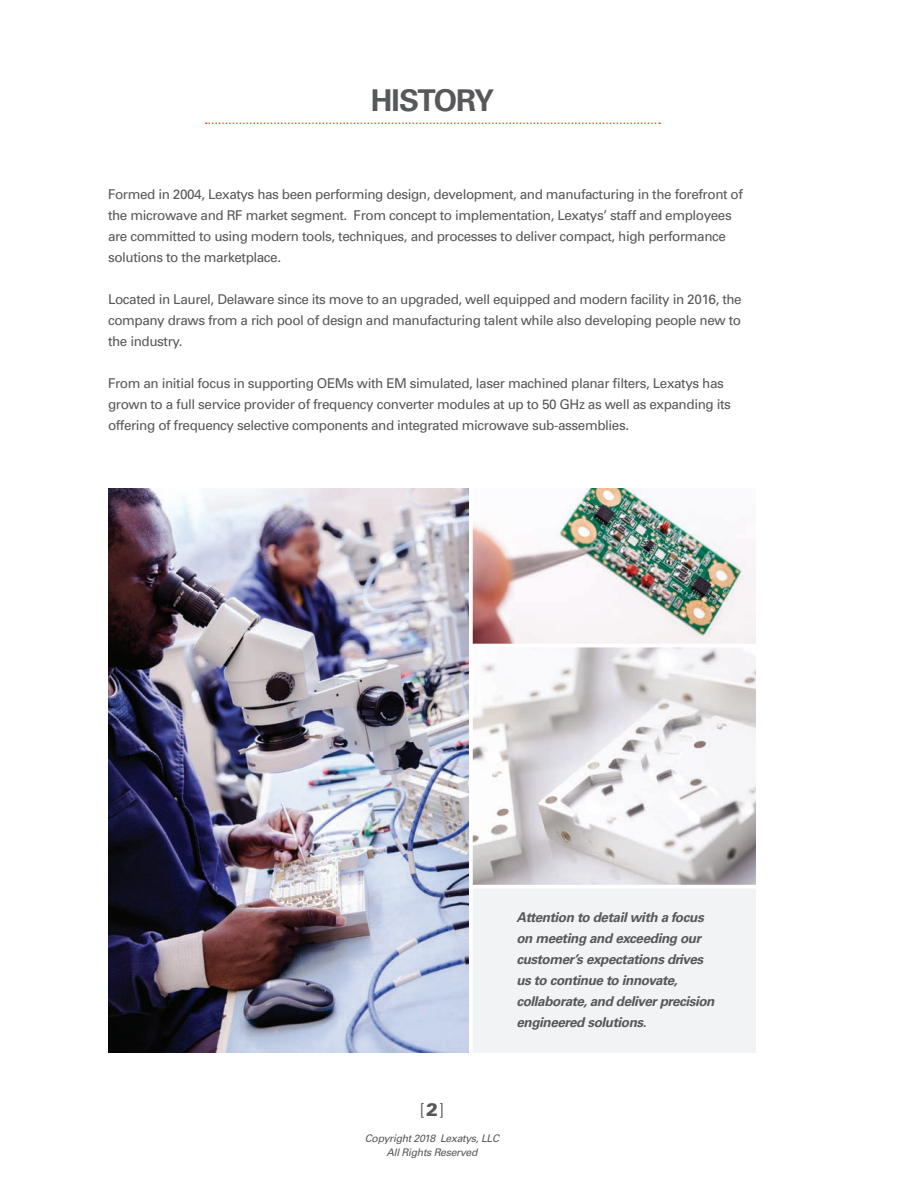
<style>
.page{position:relative;width:918px;height:1188px;background:#fff}
.page>*{position:absolute;margin:0;border:0;box-sizing:border-box;transform-origin:0 0}
.t1{font:700 30px "Univers CE";letter-spacing:-.04em;color:#57585a}
.t2{font:300 18px "Univers";color:#57585a}
.t3{font:13.5px/21px "Univers";letter-spacing:-.03em;color:#57585a}
.t4{font:italic 700 13.5px/21px "Univers CE";letter-spacing:-.03em;color:#57585a}
.t5{font:italic 10.5px/13.5px "Univers CE";letter-spacing:-.03em;color:#57585a;text-align:center}
.s1{font-weight:900}
</style>
<div class="page">
<div style="left:432px;top:827px;width:324px;height:226px;background:#f2f3f4"></div>
<svg style="left:206px;top:122px;width:454px;height:2px"></svg>
<img style="left:108px;top:489px;width:361px;height:564px">
<img style="left:473px;top:489px;width:283px;height:155px">
<img style="left:473px;top:647px;width:283px;height:238px">
<hr style="left:469px;top:461px;width:4px;height:606px;background:#fff">
<hr style="left:471px;top:885px;width:291px;height:4px;background:#fff">
<h1 class="t1" style="left:371px;top:82px;width:125px">HISTORY</h1>
<p class="t3" style="left:108px;top:184px;width:636px">Formed in 2004, Lexatys has been performing design, development, and manufacturing in the forefront of the microwave and RF market segment. From concept to implementation, Lexatys’ staff and employees are committed to using modern tools, techniques, and processes to deliver compact, high performance solutions to the marketplace.</p>
<p class="t3" style="left:108px;top:289px;width:635px;text-align:justify">Located in Laurel, Delaware since its move to an upgraded, well equipped and modern facility in 2016, the company draws from a rich pool of design and manufacturing talent while also developing people new to the industry.</p>
<p class="t3" style="left:108px;top:373px;width:624px">From an initial focus in supporting OEMs with EM simulated, laser machined planar filters, Lexatys has grown to a full service provider of frequency converter modules at up to 50 GHz as well as expanding its offering of frequency selective components and integrated microwave sub-assemblies.</p>
<p class="t4" style="left:516px;top:907px;width:200px">Attention to detail with a focus on meeting and exceeding our customer’s expectations drives us to continue to innovate, collaborate, and deliver precision engineered solutions.</p>
<h2 class="t2" style="left:420px;top:1099px;width:26px">[<span class="s1">2</span>]</h2>
<p class="t5" style="left:365px;top:1132px;width:136px">Copyright 2018 Lexatys, LLC<br>All Rights Reserved</p>
</div>
